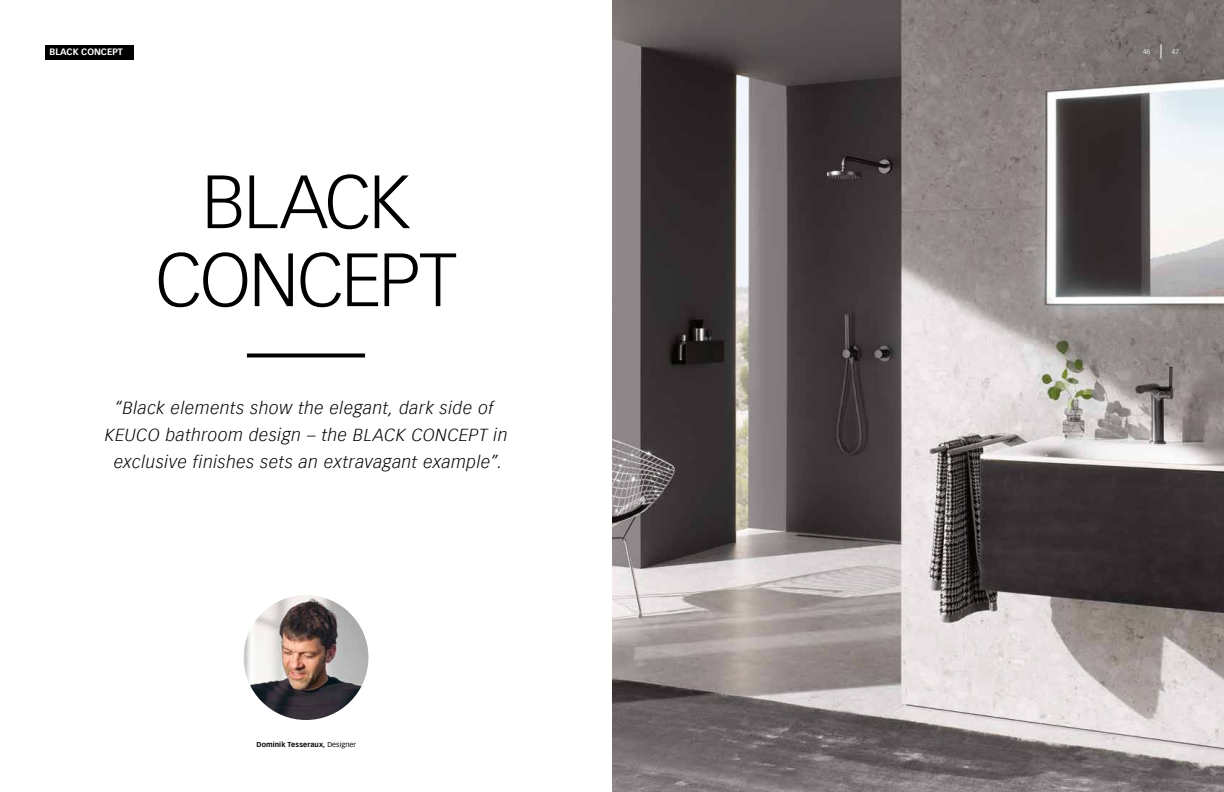
<style>
.page{position:relative;width:1224px;height:792px;background:#fff}
.page>*{position:absolute;margin:0;border:0;box-sizing:border-box;transform-origin:0 0}
.t1{font:300 74px/78px "Vectora Com";letter-spacing:-.03em;color:#000;text-align:center}
.t2{font:italic 300 17px/27px "Vectora Com";letter-spacing:.04em;color:#000;text-align:center}
.t3{font:700 9px "Vectora Com";color:#fff}
.t4{font:700 7px "Vectora Com";letter-spacing:.015em;color:#000}
.t5{font:300 7px "Vectora Com";color:#fff}
.s1{font-weight:400}
</style>
<div class="page">
<img style="left:612px;top:0;width:612px;height:792px">
<img style="left:244px;top:595px;width:124px;height:125px;border-radius:62px">
<svg style="left:247px;top:353px;width:118px;height:4px"></svg>
<div style="left:45px;top:45px;width:89px;height:14px;background:#000"></div>
<svg style="left:1161px;top:44px;width:1px;height:14px"></svg>
<p class="t3" style="left:50px;top:47px;width:75px">BLACK CONCEPT</p>
<p class="t5" style="left:1143px;top:47px;width:9px">46</p>
<p class="t5" style="left:1172px;top:47px;width:9px">47</p>
<h1 class="t1" style="left:155px;top:163px;width:303px">BLACK<br>CONCEPT</h1>
<p class="t2" style="left:105px;top:395px;width:404px">“Black elements show the elegant, dark side of<br>KEUCO bathroom design – the BLACK CONCEPT in exclusive finishes sets an extravagant example”.</p>
<p class="t4" style="left:257px;top:740px;width:101px">Dominik Tesseraux, <span class="s1">Designer</span></p>
</div>
